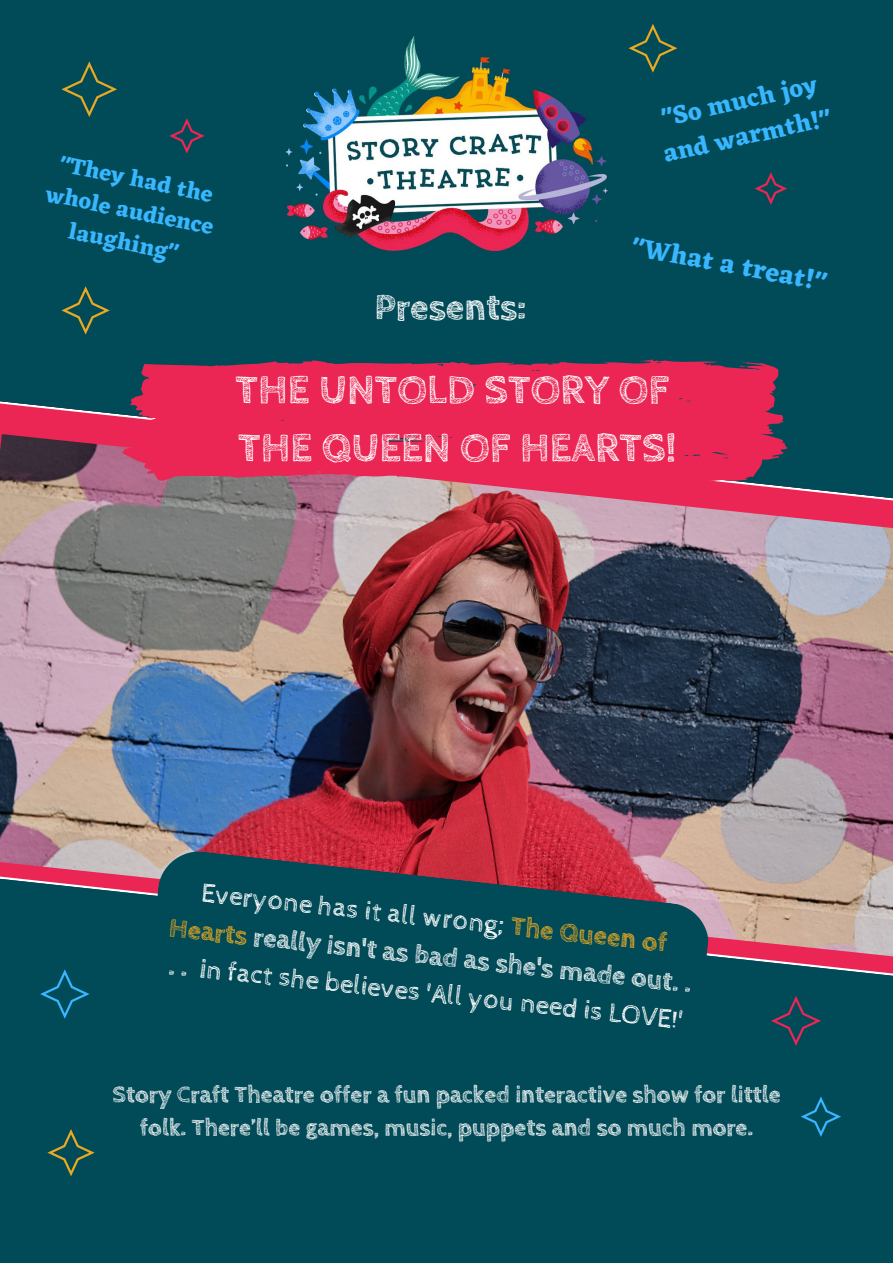
<style>
.page{position:relative;width:893px;height:1263px;background:#014b58}
.page>*{position:absolute;margin:0;border:0;box-sizing:border-box;transform-origin:0 0}
.t1{font:700 41.92px/58.3px "Cabin Sketch";color:#fff}
.t2{font:700 37.5px "Cabin Sketch";color:#fff}
.t3{font:27px/37.8px "Cabin Sketch";color:#fff;text-align:center}
.t4{font:700 27px "Eczar";color:#38b6ff}
.t5{font:700 25.5px/35.5px "Eczar";color:#38b6ff}
.t6{font:700 24px/33.2px "Cabin Sketch";color:#fff;text-align:center}
.t7{font:700 23.25px "Eczar";color:#38b6ff}
.s1{font-weight:700;color:#eaa921}
.s2{font-weight:700}
</style>
<div class="page">
<svg style="left:0;top:401px;width:893px;height:575px"></svg>
<img style="left:285px;top:36px;width:393px;height:216px">
<svg style="left:61px;top:61px;width:56px;height:56px"></svg>
<svg style="left:628px;top:24px;width:49px;height:49px"></svg>
<svg style="left:169px;top:118px;width:36px;height:36px"></svg>
<svg style="left:754px;top:172px;width:33px;height:33px"></svg>
<svg style="left:61px;top:286px;width:49px;height:49px"></svg>
<svg style="left:771px;top:996px;width:50px;height:50px"></svg>
<svg style="left:40px;top:969px;width:50px;height:50px"></svg>
<svg style="left:801px;top:1096px;width:40px;height:41px"></svg>
<svg style="left:47px;top:1129px;width:48px;height:47px"></svg>
<img style="left:0;top:434px;width:893px;height:522px">
<svg style="left:122px;top:359px;width:665px;height:124px;background:#d82b56"></svg>
<svg style="left:151px;top:850px;width:558px;height:126px"></svg>
<p class="t7" style="left:63px;top:150px;width:157px;rotate:11deg">"They had the</p>
<p class="t7" style="left:71px;top:217px;width:113px;rotate:11deg">laughing"</p>
<p class="t7" style="left:49px;top:180px;width:172px;rotate:11deg">whole audience</p>
<p class="t5" style="left:651px;top:103px;width:172px;rotate:-13deg">"So much joy and warmth!"</p>
<h2 class="t2" style="left:374px;top:286px;width:153px">Presents:</h2>
<p class="t4" style="left:635px;top:229px;width:199px;rotate:11deg">"What a treat!"</p>
<h1 class="t1" style="left:235px;top:362px;width:442px">THE UNTOLD STORY OF<br>THE QUEEN OF HEARTS!</h1>
<p class="t3" style="left:175px;top:872px;width:527px;rotate:6deg">Everyone has it all wrong; <span class="s1">The Queen of<br>Hearts</span> <span class="s2">really isn't as bad as she's made out. . . . i</span>n fact she believes 'All you need is LOVE!'</p>
<p class="t6" style="left:113px;top:1078px;width:669px">Story Craft Theatre offer a fun packed interactive show for little folk. There’ll be games, music, puppets and so much more.</p>
</div>
